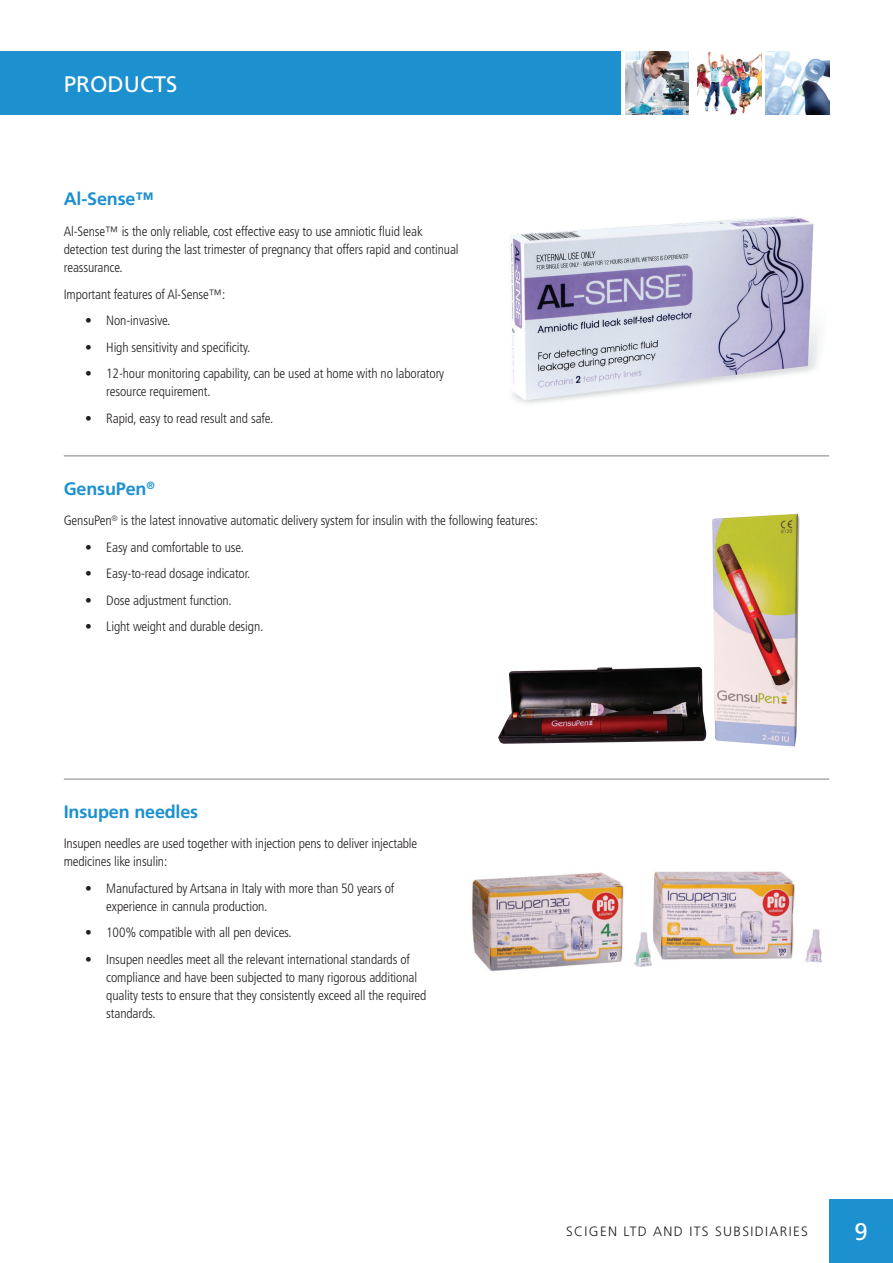
<style>
.page{position:relative;width:893px;height:1263px;background:#fff}
.page>*{position:absolute;margin:0;border:0;box-sizing:border-box;transform-origin:0 0}
.t1{font:24px "Frutiger";color:#fff}
.t2{font:22.5px "Frutiger";color:#fff}
.t3{font:700 18px "Frutiger";letter-spacing:-.01em;color:#1d90d0}
.t4{font:300 condensed 13.5px/18px "Frutiger";letter-spacing:-.01em;color:#231f20}
.t5{font:300 13.5px "Frutiger";letter-spacing:.1em;color:#231f20}
</style>
<div class="page">
<hr style="left:64px;top:455px;width:765px;height:1px;background:#808285">
<hr style="left:64px;top:779px;width:765px;height:1px;background:#808285">
<div style="left:829px;top:1199px;width:64px;height:64px;background:#1d90d0"></div>
<div style="left:0;top:51px;width:621px;height:64px;background:#1d90d0"></div>
<img style="left:625px;top:51px;width:64px;height:64px">
<img style="left:697px;top:51px;width:64px;height:64px">
<img style="left:765px;top:51px;width:64px;height:64px">
<img style="left:509px;top:216px;width:310px;height:188px">
<img style="left:498px;top:514px;width:301px;height:232px">
<img style="left:472px;top:871px;width:350px;height:100px">
<h2 class="t2" style="left:64px;top:71px;width:115px">PRODUCTS</h2>
<h3 class="t3" style="left:64px;top:189px;width:91px">Al-Sense™</h3>
<p class="t4" style="left:64px;top:223px;width:396px">Al-Sense™ is the only reliable, cost effective easy to use amniotic fluid leak detection test during the last trimester of pregnancy that offers rapid and continual reassurance.</p>
<p class="t4" style="left:64px;top:285px;width:163px">Important features of Al-Sense™:</p>
<p class="t4" style="left:85px;top:312px;width:87px">• Non-invasive.</p>
<p class="t4" style="left:85px;top:338px;width:167px">• High sensitivity and specificity.</p>
<p class="t4" style="left:106px;top:365px;width:339px;text-indent:-21px">• 12-hour monitoring capability, can be used at home with no laboratory resource requirement.</p>
<p class="t4" style="left:85px;top:409px;width:190px">• Rapid, easy to read result and safe.</p>
<h3 class="t3" style="left:64px;top:478px;width:92px">GensuPen<sup>®</sup></h3>
<p class="t4" style="left:64px;top:512px;width:476px">GensuPen<sup>®</sup> is the latest innovative automatic delivery system for insulin with the following features:</p>
<p class="t4" style="left:85px;top:538px;width:160px">• Easy and comfortable to use.</p>
<p class="t4" style="left:85px;top:565px;width:167px">• Easy-to-read dosage indicator.</p>
<p class="t4" style="left:85px;top:591px;width:148px">• Dose adjustment function.</p>
<p class="t4" style="left:85px;top:618px;width:180px">• Light weight and durable design.</p>
<h3 class="t3" style="left:64px;top:801px;width:136px">Insupen needles</h3>
<p class="t4" style="left:64px;top:835px;width:355px">Insupen needles are used together with injection pens to deliver injectable medicines like insulin:</p>
<p class="t4" style="left:106px;top:879px;width:290px;text-indent:-21px">• Manufactured by Artsana in Italy with more than 50 years of experience in cannula production.</p>
<p class="t4" style="left:85px;top:924px;width:208px">• 100% compatible with all pen devices.</p>
<p class="t4" style="left:106px;top:950px;width:322px;text-indent:-21px">• Insupen needles meet all the relevant international standards of compliance and have been subjected to many rigorous additional quality tests to ensure that they consistently exceed all the required standards.</p>
<p class="t5" style="left:566px;top:1224px;width:243px">SCIGEN LTD AND ITS SUBSIDIARIES</p>
<h1 class="t1" style="left:854px;top:1218px;width:15px">9</h1>
</div>
